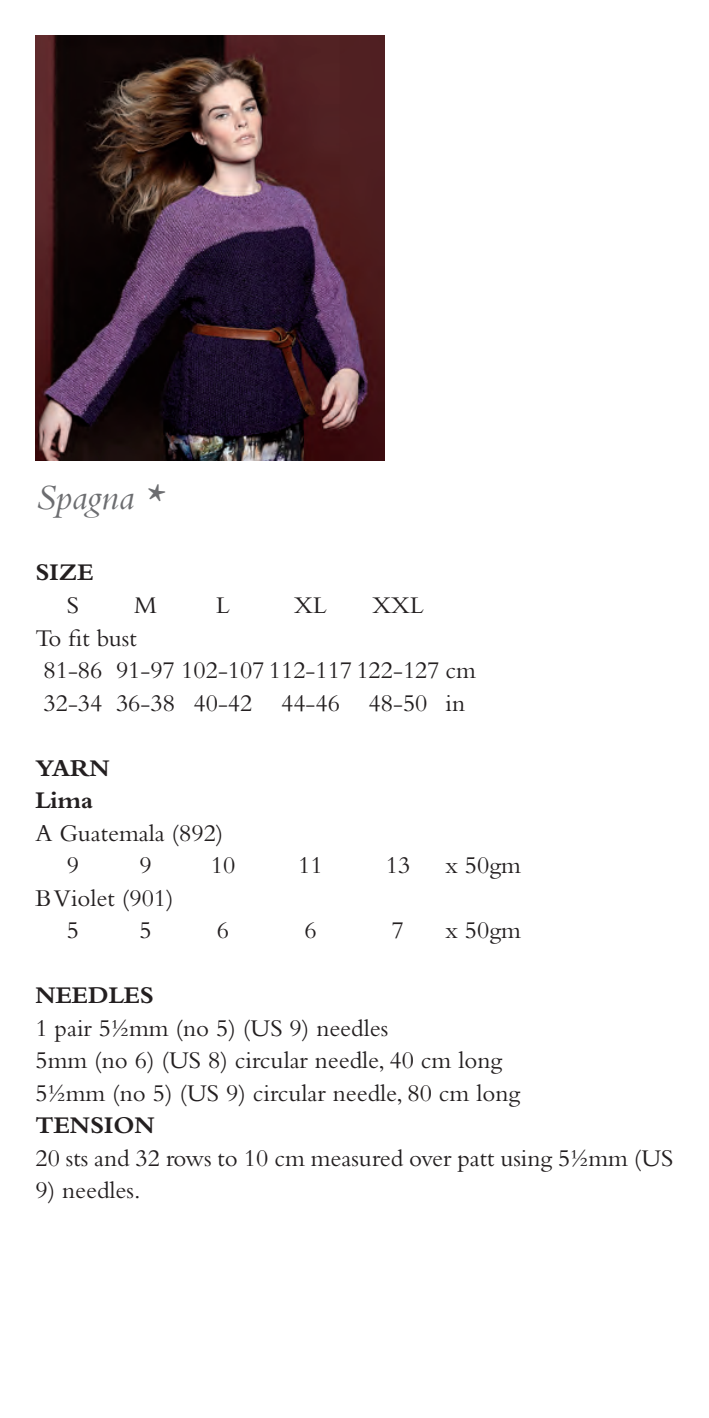
<style>
.page{position:relative;width:709px;height:1418px;background:#fff}
.page>*{position:absolute;margin:0;border:0;box-sizing:border-box;transform-origin:0 0}
.t1{font:italic 37.5px "Bembo Std";color:#6c6d70}
.t2{font:25px "Bembo Std";color:#231f20}
.t3{font:700 25px "Bembo Std";color:#231f20}
</style>
<div class="page">
<img style="left:35px;top:35px;width:349px;height:426px">
<p class="t1" style="left:35px;top:475px;width:129px">Spagna *</p>
<p class="t3" style="left:35px;top:558px;width:60px">SIZE</p>
<p class="t2" style="left:67px;top:590px;width:14px">S</p>
<p class="t2" style="left:134px;top:590px;width:24px">M</p>
<p class="t2" style="left:216px;top:590px;width:15px">L</p>
<p class="t2" style="left:294px;top:590px;width:34px">XL</p>
<p class="t2" style="left:372px;top:590px;width:53px">XXL</p>
<p class="t2" style="left:35px;top:623px;width:103px">To fit bust</p>
<p class="t2" style="left:43px;top:655px;width:434px">81-86 91-97 102-107 112-117 122-127 cm</p>
<p class="t2" style="left:43px;top:688px;width:423px">32-34 36-38 40-42 44-46 48-50 in</p>
<p class="t3" style="left:35px;top:753px;width:76px">YARN</p>
<p class="t3" style="left:35px;top:786px;width:59px">Lima</p>
<p class="t2" style="left:35px;top:818px;width:189px">A Guatemala (892)</p>
<p class="t2" style="left:67px;top:850px;width:14px">9</p>
<p class="t2" style="left:139px;top:850px;width:14px">9</p>
<p class="t2" style="left:211px;top:850px;width:26px">10</p>
<p class="t2" style="left:298px;top:850px;width:26px">11</p>
<p class="t2" style="left:386px;top:850px;width:26px">13</p>
<p class="t2" style="left:445px;top:850px;width:77px">x 50gm</p>
<p class="t2" style="left:35px;top:883px;width:140px">B Violet (901)</p>
<p class="t2" style="left:67px;top:915px;width:14px">5</p>
<p class="t2" style="left:139px;top:915px;width:14px">5</p>
<p class="t2" style="left:217px;top:915px;width:14px">6</p>
<p class="t2" style="left:304px;top:915px;width:14px">6</p>
<p class="t2" style="left:392px;top:915px;width:14px">7</p>
<p class="t2" style="left:445px;top:915px;width:77px">x 50gm</p>
<p class="t3" style="left:35px;top:981px;width:120px">NEEDLES</p>
<p class="t2" style="left:35px;top:1013px;width:354px">1 pair 51/2mm (no 5) (US 9) needles</p>
<p class="t2" style="left:35px;top:1045px;width:468px">5mm (no 6) (US 8) circular needle, 40 cm long</p>
<p class="t2" style="left:35px;top:1078px;width:486px">51/2mm (no 5) (US 9) circular needle, 80 cm long</p>
<p class="t3" style="left:35px;top:1111px;width:121px">TENSION</p>
<p class="t2" style="left:35px;top:1143px;width:639px">20 sts and 32 rows to 10 cm measured over patt using 51/2mm (US</p>
<p class="t2" style="left:35px;top:1175px;width:107px">9) needles.</p>
</div>
